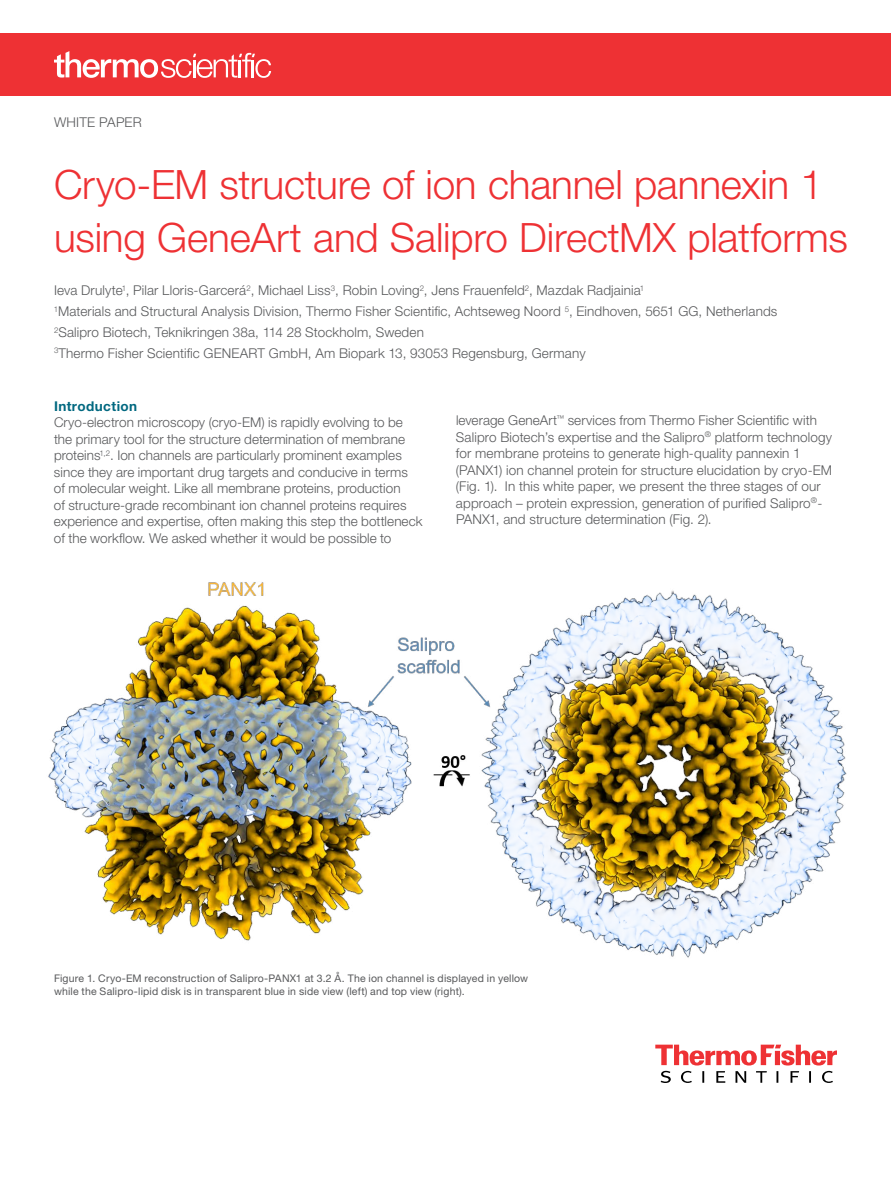
<style>
.page{position:relative;width:891px;height:1188px;background:#fff}
.page>*{position:absolute;margin:0;border:0;box-sizing:border-box;transform-origin:0 0}
.t1{font:300 40.5px/52.5px "Helvetica Neue LTW1 G";letter-spacing:-.005em;color:#ee3134}
.t2{font:300 13.5px/16.5px "Helvetica Neue LT Pro";letter-spacing:.005em;color:#58595b}
.t3{font:700 13.5px "Helvetica Neue LT Pro";letter-spacing:.03em;color:#006880}
.t4{font:300 13.5px "Helvetica Neue LTW1 G";letter-spacing:.02em;color:#58595b}
.t5{font:10.5px/12.6px "Helvetica Neue LTW1 G";letter-spacing:.015em;color:#58595b}
</style>
<div class="page">
<img style="left:48px;top:582px;width:799px;height:376px">
<svg style="left:655px;top:1045px;width:182px;height:38px"></svg>
<div style="left:0;top:33px;width:891px;height:63px;background:#ee3134"></div>
<svg style="left:54px;top:51px;width:217px;height:27px"></svg>
<p class="t4" style="left:54px;top:114px;width:89px">WHITE PAPER</p>
<h1 class="t1" style="left:54px;top:159px;width:795px">Cryo-EM structure of ion channel pannexin 1 using GeneArt and Salipro DirectMX platforms</h1>
<p class="t2" style="left:54px;top:280px;width:725px;line-height:20.9px">Ieva Drulyte<sup>1</sup>, Pilar Lloris-Garcerá<sup>2</sup>, Michael Liss<sup>3</sup>, Robin Loving<sup>2</sup>, Jens Frauenfeld<sup>2</sup>, Mazdak Radjainia<sup>1<br>1</sup>Materials and Structural Analysis Division, Thermo Fisher Scientific, Achtseweg Noord <sup>5</sup>, Eindhoven, 5651 GG, Netherlands <sup>2</sup>Salipro Biotech, Teknikringen 38a, 114 28 Stockholm, Sweden<br><sup>3</sup>Thermo Fisher Scientific GENEART GmbH, Am Biopark 13, 93053 Regensburg, Germany</p>
<p class="t3" style="left:54px;top:398px;width:85px">Introduction</p>
<p class="t2" style="left:54px;top:414px;width:370px">Cryo-electron microscopy (cryo-EM) is rapidly evolving to be the primary tool for the structure determination of membrane proteins<sup>1,2</sup>. Ion channels are particularly prominent examples since they are important drug targets and conducive in terms<br>of molecular weight. Like all membrane proteins, production<br>of structure-grade recombinant ion channel proteins requires experience and expertise, often making this step the bottleneck of the workflow. We asked whether it would be possible to</p>
<p class="t2" style="left:456px;top:412px;width:378px">leverage GeneArt<sup>™</sup> services from Thermo Fisher Scientific with Salipro Biotech’s expertise and the Salipro<sup>®</sup> platform technology for membrane proteins to generate high-quality pannexin 1 (PANX1) ion channel protein for structure elucidation by cryo-EM (Fig. 1). In this white paper, we present the three stages of our approach – protein expression, generation of purified Salipro<sup>®</sup>- PANX1, and structure determination (Fig. 2).</p>
<p class="t5" style="left:54px;top:972px;width:476px">Figure 1. Cryo-EM reconstruction of Salipro-PANX1 at 3.2 Å. The ion channel is displayed in yellow while the Salipro-lipid disk is in transparent blue in side view (left) and top view (right).</p>
</div>
